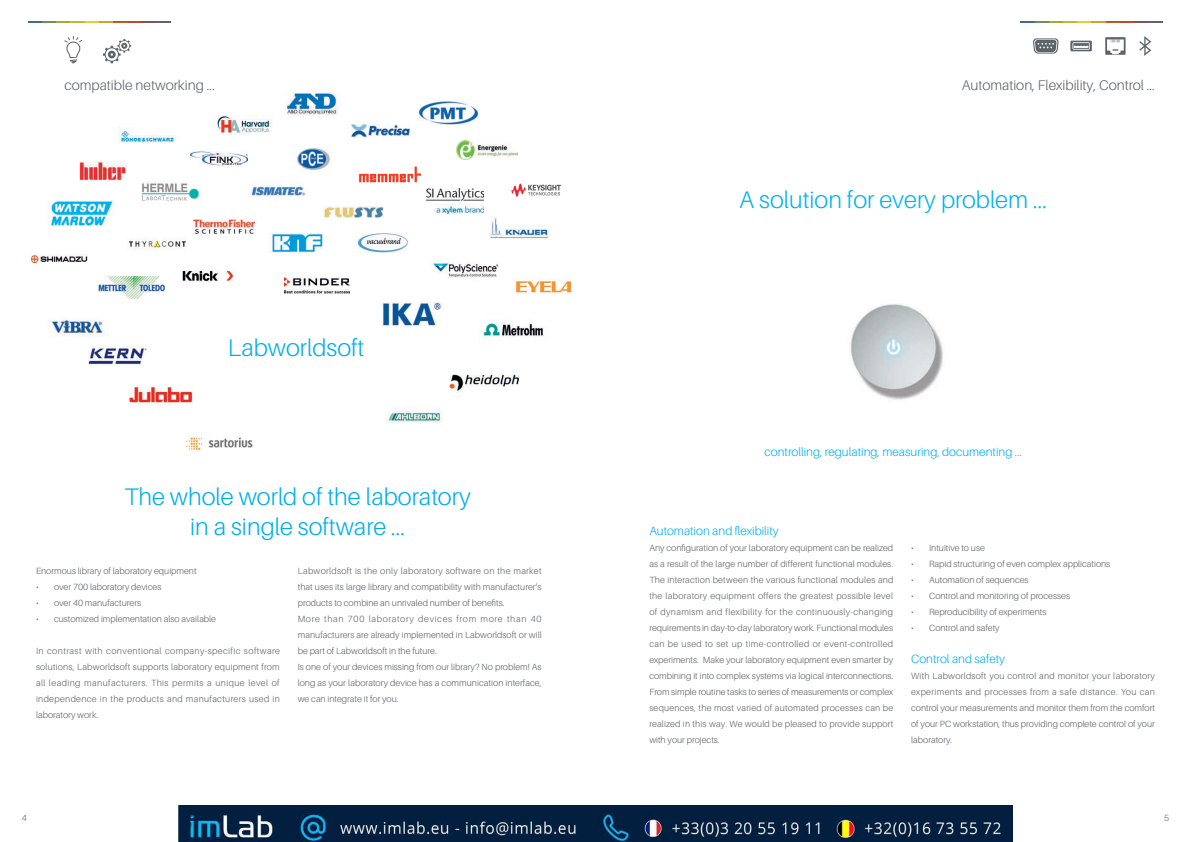
<style>
.page{position:relative;width:1191px;height:842px;background:#fff}
.page>*{position:absolute;margin:0;border:0;box-sizing:border-box;transform-origin:0 0}
.t1{font:300 24px/30px "Aileron";color:#00aeef;text-align:center}
.t2{font:300 24px "Aileron";color:#00b3ef}
.t3{font:300 14px "Aileron";color:#5c636a}
.t4{font:300 12px "Aileron";color:#00aeef}
.t5{font:300 9px/16px "Aileron";color:#5c636a;text-align:justify}
</style>
<div class="page">
<svg style="left:28px;top:21px;width:142px;height:2px"></svg>
<svg style="left:103px;top:39px;width:28px;height:24px"></svg>
<svg style="left:64px;top:36px;width:18px;height:27px"></svg>
<img style="left:285px;top:277px;width:64px;height:16px">
<img style="left:382px;top:302px;width:62px;height:23px">
<img style="left:185px;top:437px;width:69px;height:14px">
<img style="left:129px;top:385px;width:64px;height:20px">
<img style="left:432px;top:262px;width:68px;height:16px">
<img style="left:98px;top:276px;width:67px;height:22px">
<img style="left:479px;top:321px;width:65px;height:17px">
<img style="left:352px;top:125px;width:58px;height:13px">
<img style="left:49px;top:201px;width:64px;height:25px">
<img style="left:449px;top:374px;width:70px;height:18px">
<img style="left:286px;top:88px;width:52px;height:28px">
<svg style="left:426px;top:188px;width:58px;height:25px"></svg>
<img style="left:427px;top:189px;width:56px;height:25px">
<img style="left:511px;top:183px;width:50px;height:14px">
<img style="left:324px;top:206px;width:60px;height:11px">
<img style="left:50px;top:320px;width:58px;height:17px">
<img style="left:359px;top:166px;width:61px;height:17px">
<img style="left:417px;top:101px;width:62px;height:24px">
<img style="left:118px;top:128px;width:58px;height:15px">
<img style="left:513px;top:278px;width:59px;height:16px">
<img style="left:30px;top:254px;width:58px;height:9px">
<img style="left:457px;top:141px;width:60px;height:19px">
<img style="left:194px;top:220px;width:61px;height:13px">
<img style="left:190px;top:151px;width:57px;height:16px">
<img style="left:142px;top:183px;width:58px;height:18px">
<img style="left:490px;top:217px;width:58px;height:21px">
<img style="left:296px;top:148px;width:34px;height:22px">
<img style="left:217px;top:115px;width:55px;height:19px">
<img style="left:385px;top:408px;width:57px;height:15px">
<img style="left:79px;top:162px;width:48px;height:19px">
<img style="left:182px;top:267px;width:52px;height:15px">
<img style="left:89px;top:347px;width:58px;height:19px">
<img style="left:269px;top:234px;width:54px;height:19px">
<img style="left:357px;top:234px;width:52px;height:19px">
<img style="left:128px;top:238px;width:58px;height:12px">
<img style="left:250px;top:181px;width:56px;height:15px">
<img style="left:850px;top:21px;width:313px;height:821px">
<svg style="left:1032px;top:36px;width:119px;height:20px"></svg>
<svg style="left:1020px;top:21px;width:142px;height:2px"></svg>
<img style="left:179px;top:805px;width:833px;height:37px">
<h2 class="t3" style="left:64px;top:78px;width:152px">compatible networking ...</h2>
<h1 class="t1" style="left:228px;top:333px;width:138px">Labworldsoft</h1>
<h1 class="t1" style="left:125px;top:482px;width:348px">The whole world of the laboratory in a single software ...</h1>
<p class="t5" style="left:36px;top:563px;width:162px">Enormous library of laboratory equipment</p>
<p class="t5" style="left:36px;top:579px;width:127px">• over 700 laboratory devices</p>
<p class="t5" style="left:36px;top:595px;width:107px">• over 40 manufacturers</p>
<p class="t5" style="left:36px;top:611px;width:182px">• customized implementation also available</p>
<p class="t5" style="left:36px;top:643px;width:245px">In contrast with conventional company-specific software solutions, Labworldsoft supports laboratory equipment from all leading manufacturers. This permits a unique level of independence in the products and manufacturers used in laboratory work.</p>
<p class="t5" style="left:298px;top:563px;width:245px;text-align:left">Labworldsoft is the only laboratory software on the market that uses its large library and compatibility with manufacturer’s products to combine an unrivaled number of benefits.<br>More than 700 laboratory devices from more than 40 manufacturers are already implemented in Labworldsoft or will be part of Labworldsoft in the future.<br>Is one of your devices missing from our library? No problem! As long as your laboratory device has a communication interface, we can integrate it for you.</p>
<p class="t5" style="left:22px;top:809px;width:7px">4</p>
<h2 class="t3" style="left:961px;top:78px;width:195px">Automation, Flexibility, Control ...</h2>
<h1 class="t2" style="left:739px;top:187px;width:309px">A solution for every problem ...</h1>
<h3 class="t4" style="left:764px;top:446px;width:259px">controlling, regulating, measuring, documenting ...</h3>
<h3 class="t4" style="left:649px;top:524px;width:131px">Automation and flexibility</h3>
<p class="t5" style="left:649px;top:540px;width:245px">Any configuration of your laboratory equipment can be realized as a result of the large number of different functional modules.<br>The interaction between the various functional modules and the laboratory equipment offers the greatest possible level of dynamism and flexibility for the continuously-changing requirements in day-to-day laboratory work. Functional modules can be used to set up time-controlled or event-controlled experiments. Make your laboratory equipment even smarter by combining it into complex systems via logical interconnections.<br>From simple routine tasks to series of measurements or complex sequences, the most varied of automated processes can be realized in this way. We would be pleased to provide support with your projects.</p>
<p class="t5" style="left:911px;top:540px;width:75px">• Intuitive to use</p>
<p class="t5" style="left:911px;top:556px;width:201px">• Rapid structuring of even complex applications</p>
<p class="t5" style="left:911px;top:572px;width:119px">• Automation of sequences</p>
<p class="t5" style="left:911px;top:588px;width:160px">• Control and monitoring of processes</p>
<p class="t5" style="left:911px;top:604px;width:137px">• Reproducibility of experiments</p>
<p class="t5" style="left:911px;top:620px;width:90px">• Control and safety</p>
<h3 class="t4" style="left:911px;top:652px;width:96px">Control and safety</h3>
<p class="t5" style="left:911px;top:668px;width:245px">With Labworldsoft you control and monitor your laboratory experiments and processes from a safe distance. You can control your measurements and monitor them from the comfort of your PC workstation, thus providing complete control of your laboratory.</p>
<p class="t5" style="left:1164px;top:809px;width:7px">5</p>
</div>
